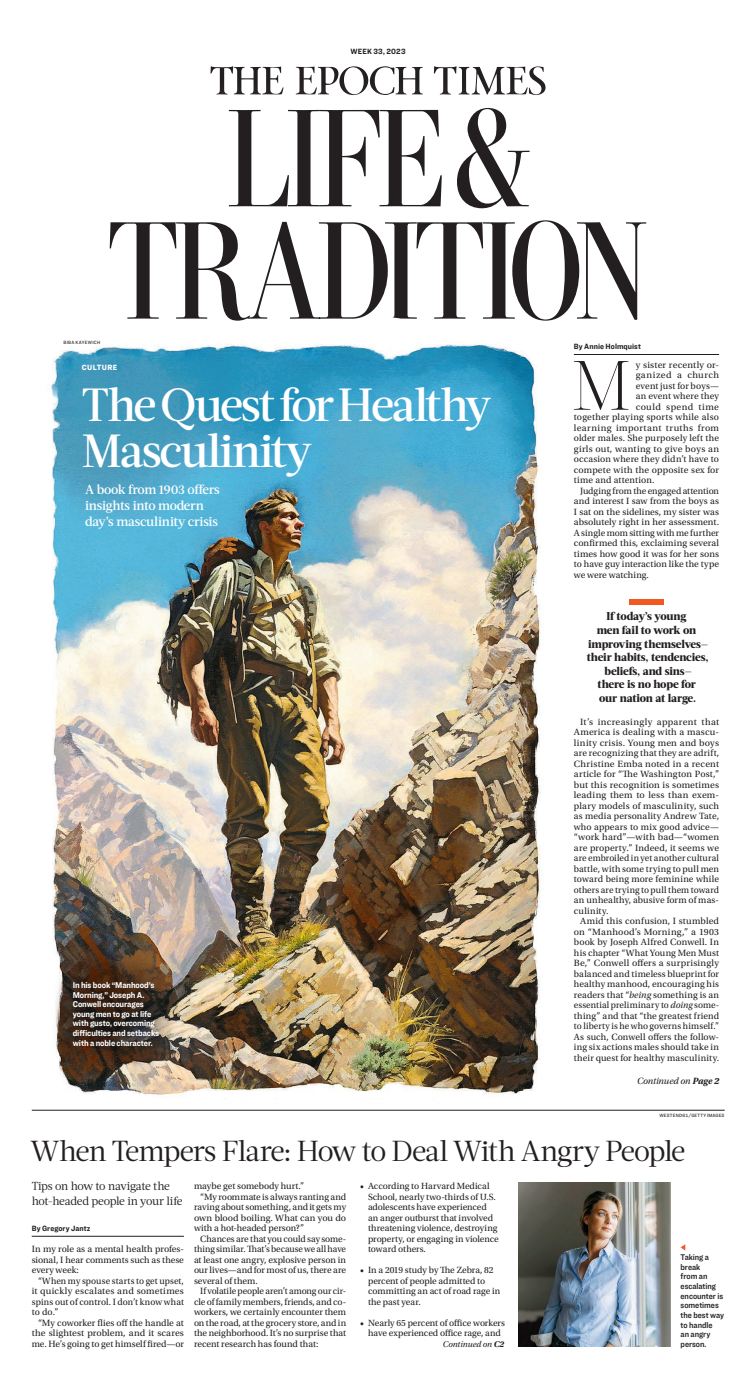
<style>
.page{position:relative;width:756px;height:1386px;background:#fff}
.page>*{position:absolute;margin:0;border:0;box-sizing:border-box;transform-origin:0 0}
.t1{font:139.12px "Stilson Display Cond";color:#231f20}
.t2{font:300 69.56px "Acta Display";color:#231f20}
.t3{font:500 46.38px/45.7px "Acta Deck";letter-spacing:-.05em;color:#fff}
.t4{font:28.88px "Acta Deck";letter-spacing:-.04em;color:#231f20}
.t5{font:500 13.12px/15.8px "Acta";letter-spacing:-.02em;color:#fff}
.t6{font:11.64px/14.3px "Acta";letter-spacing:-.03em;color:#231f20}
.t7{font:800 11.38px/13.6px "Acta Deck";letter-spacing:-.02em;color:#231f20;text-align:center}
.t8{font:9.54px/10.5px "Utopia Std";letter-spacing:.005em;color:#231f20;text-align:justify}
.t9{font:9.54px "Utopia Std";letter-spacing:.025em;color:#231f20}
.t10{font:9.54px "Utopia Std";letter-spacing:.045em;color:#231f20}
.t11{font:italic 9.54px "Utopia Std";letter-spacing:-.02em;color:#231f20}
.t12{font:9.54px "Utopia Std";letter-spacing:.04em;color:#231f20}
.t13{font:9.54px "Utopia Std";letter-spacing:.035em;color:#231f20}
.t14{font:9.45px/10.5px "Utopia Std";letter-spacing:-.005em;color:#231f20}
.t15{font:700 8.75px/9.6px "Ringside Narrow";letter-spacing:-.01em;color:#fff}
.t16{font:italic 8.75px "Utopia Std";letter-spacing:-.015em;color:#231f20}
.t17{font:8.58px/9.6px "Ringside Narrow Semi";letter-spacing:-.005em;color:#231f20}
.t18{font:700 7.88px "Ringside Narrow";letter-spacing:.01em;color:#231f20}
.t19{font:900 7.88px "Ringside Narrow";letter-spacing:.05em;color:#fff}
.t20{font:500 4.81px "Ringside Narrow";letter-spacing:.045em;color:#231f20}
.s1{font-style:italic}
.s2{font-weight:700}
</style>
<div class="page">
<hr style="left:32px;top:1236px;width:152px;height:1px;background:#231f20">
<img style="left:31px;top:344px;width:523px;height:767px">
<hr style="left:574px;top:354px;width:145px;height:1px;background:#231f20">
<hr style="left:32px;top:1110px;width:693px;height:1px;background:#231f20">
<svg style="left:681px;top:1244px;width:4px;height:7px"></svg>
<img style="left:518px;top:1183px;width:153px;height:164px">
<svg style="left:55px;top:951px;width:123px;height:113px"></svg>
<div style="left:52px;top:961px;width:126px;height:106px;background:#231f20;opacity:.75"></div>
<svg style="left:110px;top:220px;width:536px;height:101px"></svg>
<svg style="left:434px;top:66px;width:112px;height:29px"></svg>
<svg style="left:210px;top:66px;width:74px;height:29px"></svg>
<svg style="left:296px;top:66px;width:127px;height:29px"></svg>
<div style="left:629px;top:600px;width:35px;height:5px;background:#f15921"></div>
<p class="t18" style="left:350px;top:45px;width:57px">WEEK 33, 2023</p>
<h1 class="t1" style="left:226px;top:77px;width:304px">LIFE &amp;</h1>
<p class="t20" style="left:64px;top:339px;width:38px">BIBA KAYEWICH</p>
<p class="t19" style="left:82px;top:361px;width:37px">CULTURE</p>
<h3 class="t3" style="left:82px;top:382px;width:411px">The Quest for Healthy<br>Masculinity</h3>
<h3 class="t5" style="left:85px;top:482px;width:136px">A book from 1903 offers insights into modern day’s masculinity crisis</h3>
<p class="t18" style="left:574px;top:341px;width:69px">By Annie Holmquist</p>
<h2 class="t2" style="left:571px;top:345px;width:62px">M</h2>
<p class="t8" style="left:636px;top:360px;width:85px">y sister recently or-</p>
<p class="t12" style="left:636px;top:370px;width:85px">ganized a church</p>
<p class="t8" style="left:636px;top:381px;width:85px">event just for boys—</p>
<p class="t8" style="left:636px;top:391px;width:85px">an event where they</p>
<p class="t13" style="left:636px;top:401px;width:85px">could spend time</p>
<p class="t8" style="left:574px;top:412px;width:147px">together playing sports while also</p>
<p class="t10" style="left:574px;top:422px;width:147px">learning important truths from</p>
<p class="t8" style="left:574px;top:433px;width:147px">older males. She purposely left the</p>
<p class="t9" style="left:574px;top:443px;width:147px">girls out, wanting to give boys an</p>
<p class="t8" style="left:574px;top:454px;width:147px">occasion where they didn’t have to</p>
<p class="t8" style="left:574px;top:465px;width:147px">compete with the opposite sex for</p>
<p class="t8" style="left:574px;top:475px;width:82px">time and attention.</p>
<p class="t8" style="left:580px;top:486px;width:140px">Judging from the engaged attention</p>
<p class="t8" style="left:574px;top:496px;width:147px">and interest I saw from the boys as</p>
<p class="t8" style="left:574px;top:507px;width:147px">I sat on the sidelines, my sister was</p>
<p class="t8" style="left:574px;top:517px;width:147px">absolutely right in her assessment.</p>
<p class="t8" style="left:574px;top:528px;width:147px">A single mom sitting with me further</p>
<p class="t8" style="left:574px;top:538px;width:147px">confirmed this, exclaiming several</p>
<p class="t8" style="left:574px;top:549px;width:147px">times how good it was for her sons</p>
<p class="t8" style="left:574px;top:559px;width:147px">to have guy interaction like the type</p>
<p class="t8" style="left:574px;top:570px;width:77px">we were watching.</p>
<p class="t7" style="left:587px;top:610px;width:123px">If today’s young<br>men fail to work on improving themselves— their habits, tendencies, beliefs, and sins—<br>there is no hope for<br>our nation at large.</p>
<p class="t8" style="left:574px;top:717px;width:147px;text-indent:6px">It’s increasingly apparent that America is dealing with a mascu&shy;linity crisis. Young men and boys are recognizing that they are adrift, Christine Emba noted in a recent article for “The Washington Post,” but this recognition is sometimes leading them to less than exem&shy;plary models of masculinity, such as media personality Andrew Tate, who appears to mix good advice— “work hard”—with bad—“women are property.” Indeed, it seems we are embroiled in yet another cultural battle, with some trying to pull men toward being more feminine while others are trying to pull them toward an unhealthy, abusive form of mas&shy;culinity.</p>
<p class="t8" style="left:574px;top:916px;width:147px;text-indent:6px">Amid this confusion, I stumbled on “Manhood’s Morning,” a 1903 book by Joseph Alfred Conwell. In his chapter “What Young Men Must Be,” Conwell offers a surprisingly balanced and timeless blueprint for healthy manhood, encouraging his readers that “<span class="s1">being</span> something is an essential preliminary to <span class="s1">doing</span> some&shy;thing” and that “the greatest friend to liberty is he who governs himself.” As such, Conwell offers the follow&shy;ing six actions males should take in their quest for healthy masculinity.</p>
<p class="t11" style="left:637px;top:1076px;width:84px">Continued on <span class="s2">Page 2</span></p>
<p class="t20" style="left:659px;top:1112px;width:67px">WESTEND61/GETTY IMAGES</p>
<h3 class="t4" style="left:30px;top:1134px;width:657px">When Tempers Flare: How to Deal With Angry People</h3>
<p class="t6" style="left:32px;top:1179px;width:152px">Tips on how to navigate the hot-headed people in your life</p>
<p class="t15" style="left:73px;top:980px;width:88px">In his book “Manhood’s<br>Morning,” Joseph A.<br>Conwell encourages young men to go at life with gusto, overcoming difficulties and setbacks with a noble character.</p>
<p class="t8" style="left:194px;top:1181px;width:112px">maybe get somebody hurt.”</p>
<p class="t8" style="left:200px;top:1191px;width:147px">“My roommate is always ranting and</p>
<p class="t8" style="left:194px;top:1202px;width:154px">raving about something, and it gets my</p>
<p class="t8" style="left:194px;top:1212px;width:154px">own blood boiling. What can you do</p>
<p class="t8" style="left:194px;top:1223px;width:112px">with a hot-headed person?”</p>
<p class="t8" style="left:200px;top:1233px;width:147px">Chances are that you could say some-</p>
<p class="t8" style="left:194px;top:1244px;width:154px">thing similar. That’s because we all have</p>
<p class="t8" style="left:194px;top:1254px;width:154px">at least one angry, explosive person in</p>
<p class="t8" style="left:194px;top:1265px;width:154px">our lives—and for most of us, there are</p>
<p class="t8" style="left:194px;top:1275px;width:65px">several of them.</p>
<p class="t8" style="left:200px;top:1286px;width:147px">If volatile people aren’t among our cir-</p>
<p class="t8" style="left:194px;top:1296px;width:154px">cle of family members, friends, and co-</p>
<p class="t8" style="left:194px;top:1307px;width:154px">workers, we certainly encounter them</p>
<p class="t8" style="left:194px;top:1317px;width:154px">on the road, at the grocery store, and in</p>
<p class="t8" style="left:194px;top:1328px;width:154px">the neighborhood. It’s no surprise that</p>
<p class="t8" style="left:194px;top:1338px;width:126px">recent research has found that:</p>
<p class="t14" style="left:368px;top:1181px;width:132px;text-indent:-8px">• According to Harvard Medical<br>School, nearly two-thirds of U.S. adolescents have experienced an anger outburst that involved threatening violence, destroying property, or engaging in violence toward others.</p>
<p class="t14" style="left:368px;top:1265px;width:134px;text-indent:-8px">• In a 2019 study by The Zebra, 82 percent of people admitted to committing an act of road rage in the past year.</p>
<p class="t14" style="left:360px;top:1317px;width:146px;text-align:center">• Nearly 65 percent of office workers have experienced office rage, and</p>
<p class="t18" style="left:32px;top:1223px;width:60px">By Gregory Jantz</p>
<p class="t8" style="left:32px;top:1244px;width:154px">In my role as a mental health profes&shy;sional, I hear comments such as these every week:</p>
<p class="t8" style="left:32px;top:1275px;width:154px;text-indent:6px">“When my spouse starts to get upset, it quickly escalates and sometimes spins out of control. I don’t know what to do.”</p>
<p class="t8" style="left:32px;top:1317px;width:154px;text-indent:6px">“My coworker flies off the handle at the slightest problem, and it scares me. He’s going to get himself fired—or</p>
<p class="t17" style="left:681px;top:1252px;width:45px">Taking a break<br>from an escalating encounter is sometimes the best way to handle<br>an angry person.</p>
<p class="t16" style="left:443px;top:1339px;width:63px">Continued on <span class="s2">C2</span></p>
</div>
